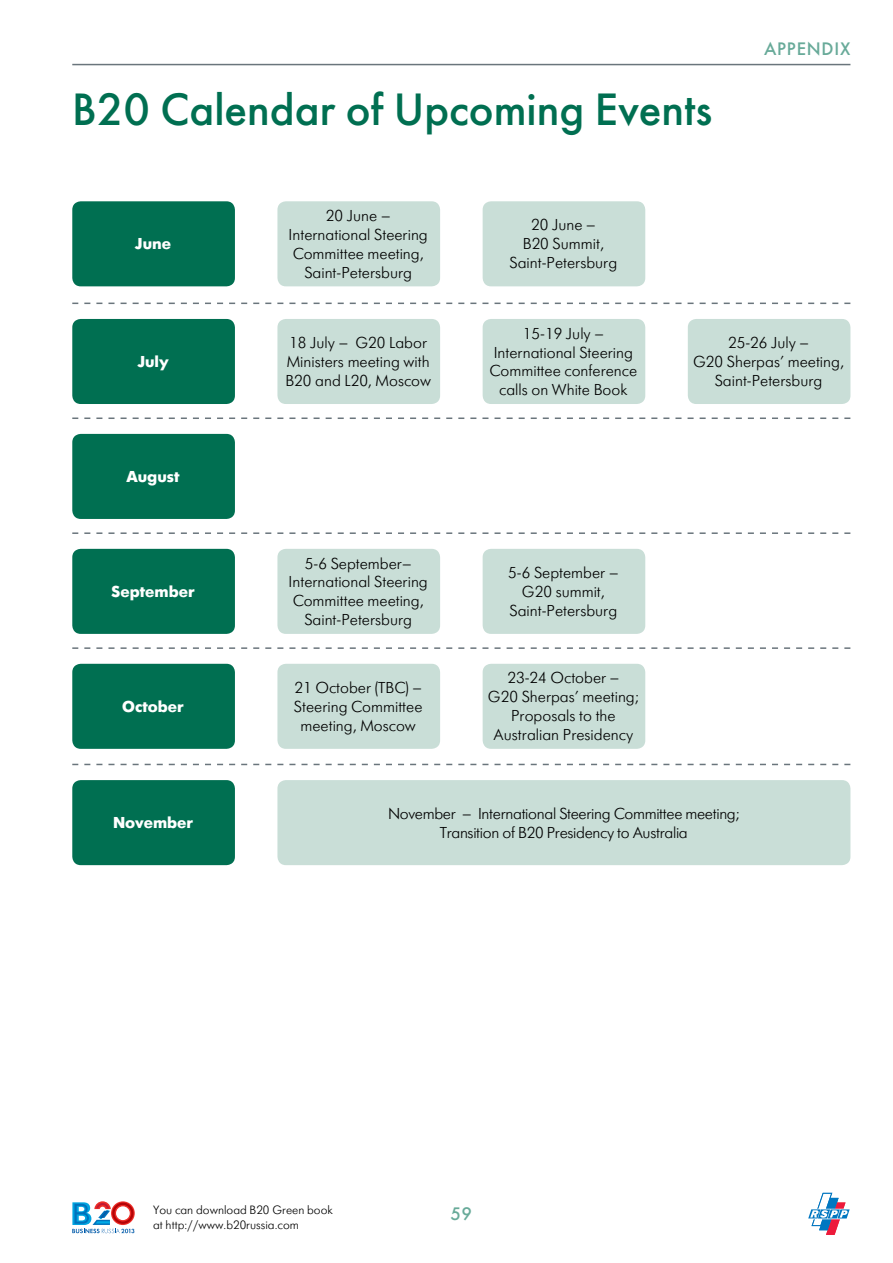
<style>
.page{position:relative;width:893px;height:1263px;background:#fff}
.page>*{position:absolute;margin:0;border:0;box-sizing:border-box;transform-origin:0 0}
.t1{font:45px "Futura Futuris C";color:#006f51}
.t2{font:18px "Futura Futuris C";letter-spacing:.045em;color:#68aa99}
.t3{font:15.75px/18.9px "Futura Futuris Light C";color:#000;text-align:center}
.t4{font:15.75px/18.9px "Futura Futuris Light C";letter-spacing:-.02em;color:#000;text-align:center}
.t5{font:700 15.75px "Futura Futuris C";color:#fff}
.t6{font:12px/14.4px "Futura Futuris Light C";color:#000}
</style>
<div class="page">
<hr style="left:72px;top:64px;width:778px;height:1px;background:#6a757c">
<svg style="left:72px;top:1201px;width:63px;height:32px"></svg>
<svg style="left:808px;top:1193px;width:42px;height:42px"></svg>
<div style="left:72px;top:201px;width:163px;height:85px;background:#006f51;border-radius:9px"></div>
<div style="left:72px;top:319px;width:163px;height:85px;background:#006f51;border-radius:9px"></div>
<div style="left:72px;top:434px;width:163px;height:85px;background:#006f51;border-radius:9px"></div>
<div style="left:72px;top:549px;width:163px;height:85px;background:#006f51;border-radius:9px"></div>
<div style="left:72px;top:664px;width:163px;height:85px;background:#006f51;border-radius:9px"></div>
<div style="left:72px;top:780px;width:163px;height:85px;background:#006f51;border-radius:9px"></div>
<div style="left:277px;top:201px;width:163px;height:85px;background:#c9ded7;border-radius:9px"></div>
<div style="left:483px;top:201px;width:162px;height:85px;background:#c9ded7;border-radius:9px"></div>
<div style="left:277px;top:319px;width:163px;height:85px;background:#c9ded7;border-radius:9px"></div>
<div style="left:277px;top:549px;width:163px;height:85px;background:#c9ded7;border-radius:9px"></div>
<div style="left:483px;top:549px;width:162px;height:85px;background:#c9ded7;border-radius:9px"></div>
<div style="left:277px;top:664px;width:163px;height:85px;background:#c9ded7;border-radius:9px"></div>
<div style="left:277px;top:780px;width:573px;height:85px;background:#c9ded7;border-radius:9px"></div>
<div style="left:483px;top:319px;width:162px;height:85px;background:#c9ded7;border-radius:9px"></div>
<div style="left:483px;top:664px;width:162px;height:85px;background:#c9ded7;border-radius:9px"></div>
<div style="left:688px;top:319px;width:162px;height:85px;background:#c9ded7;border-radius:9px"></div>
<svg style="left:72px;top:303px;width:778px;height:1px"></svg>
<svg style="left:72px;top:417px;width:778px;height:2px"></svg>
<svg style="left:72px;top:532px;width:778px;height:2px"></svg>
<svg style="left:72px;top:647px;width:778px;height:2px"></svg>
<svg style="left:72px;top:764px;width:778px;height:1px"></svg>
<h1 class="t1" style="left:72px;top:82px;width:641px">B20 Calendar of U pcoming Events</h1>
<p class="t5" style="left:135px;top:235px;width:38px">June</p>
<p class="t3" style="left:289px;top:207px;width:141px">20 June –<br>International Steering<br>Committee meeting,<br>Saint-Petersburg</p>
<p class="t3" style="left:510px;top:216px;width:109px">20 June –<br>B20 Summit,<br>Saint-Petersburg</p>
<p class="t2" style="left:764px;top:38px;width:88px">Appendix</p>
<p class="t5" style="left:137px;top:353px;width:33px">July</p>
<p class="t5" style="left:126px;top:468px;width:55px">August</p>
<p class="t5" style="left:112px;top:583px;width:85px">September</p>
<p class="t5" style="left:122px;top:698px;width:63px">October</p>
<p class="t5" style="left:113px;top:814px;width:82px">November</p>
<p class="t3" style="left:285px;top:334px;width:147px;text-align:left">18 July – G20 Labor<br>Ministers meeting with<br>B20 and L20, Moscow</p>
<p class="t3" style="left:490px;top:324px;width:149px">15-19 July –<br>International Steering<br>Committee conference calls on White Book</p>
<p class="t3" style="left:693px;top:334px;width:152px">25-26 July –<br>G20 Sherpas’ meeting,<br>Saint-Petersburg</p>
<p class="t3" style="left:289px;top:554px;width:141px">5-6 September–<br>International Steering<br>Committee meeting,<br>Saint-Petersburg</p>
<p class="t3" style="left:508px;top:564px;width:112px">5-6 September –<br>G20 summit,<br>Saint-Petersburg</p>
<p class="t3" style="left:294px;top:678px;width:130px">21 October (TBC) –<br>Steering Committee meeting, Moscow</p>
<p class="t3" style="left:488px;top:669px;width:152px">23-24 October –<br>G20 Sherpas’ meeting;<br>Proposals to the<br>Australian Presidency</p>
<p class="t4" style="left:388px;top:804px;width:353px">November – International Steering Committee meeting;<br>Transition of B20 Presidency to Australia</p>
<p class="t6" style="left:153px;top:1203px;width:181px">You can download B20 Green book at http://www.b20russia.com</p>
<p class="t2" style="left:450px;top:1203px;width:23px">59</p>
</div>
